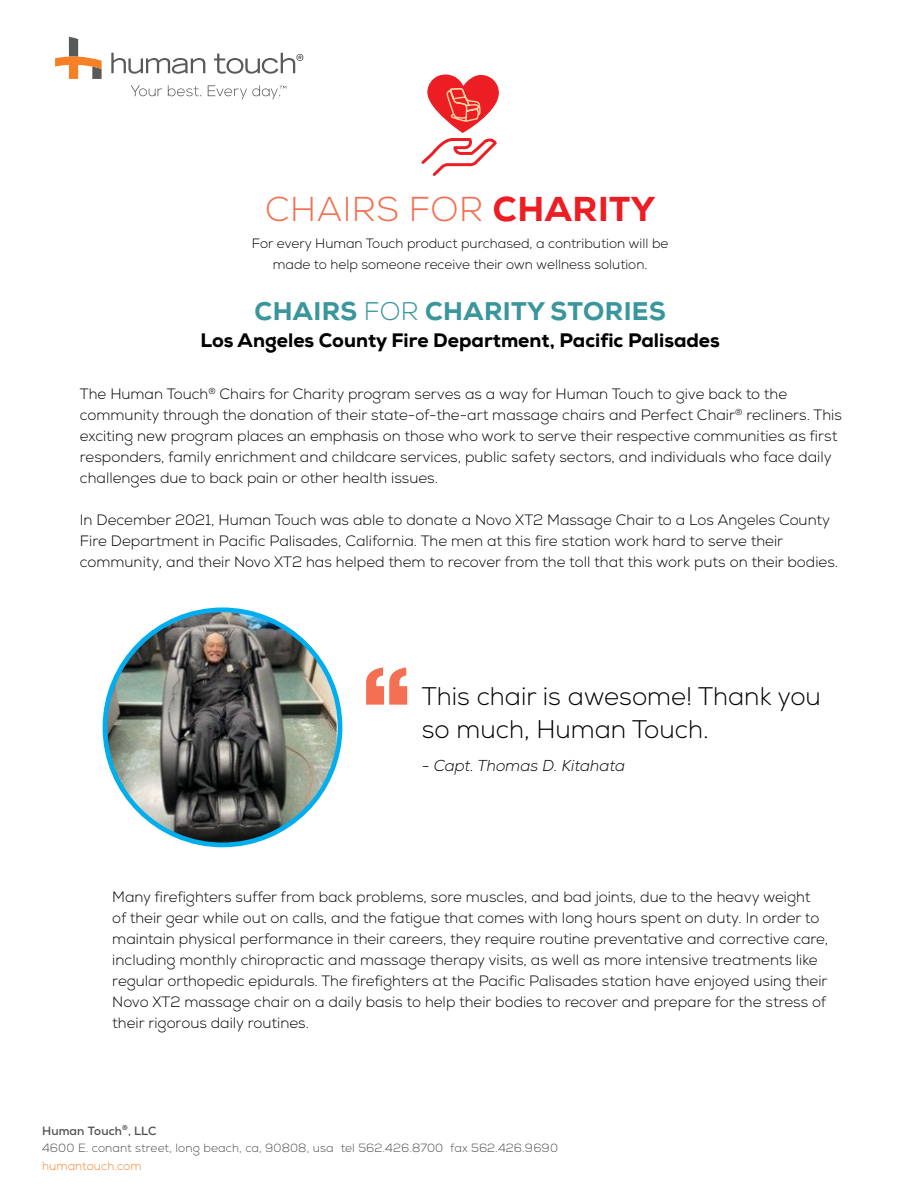
<style>
.page{position:relative;width:918px;height:1188px;background:#fff}
.page>*{position:absolute;margin:0;border:0;box-sizing:border-box;transform-origin:0 0}
.t1{font:300 34.5px "Nexa";letter-spacing:.015em;color:#f37052}
.t2{font:300 25.5px/33px "Nexa";color:#000}
.t3{font:800 25.5px "Nexa";letter-spacing:.015em;color:#3a969c}
.t4{font:800 19.5px "Nexa";color:#000}
.t5{font:italic 300 15.75px "Nexa";color:#000}
.t6{font:300 15px/21px "Nexa";color:#000}
.t7{font:300 13.5px/21px "Nexa";color:#000;text-align:center}
.t8{font:300 11.85px/16.8px "Nexa";letter-spacing:.01em;color:#4d4d4f}
.t9{font:300 11.85px "Nexa";letter-spacing:.005em;color:#f58025}
.s1{font-weight:800;color:#ed1d24}
.s2{font-weight:300}
.s3{font-weight:700}
</style>
<div class="page">
<svg style="left:421px;top:74px;width:78px;height:102px"></svg>
<svg style="left:366px;top:667px;width:41px;height:38px"></svg>
<img style="left:105px;top:613px;width:232px;height:232px">
<div style="left:103px;top:607px;width:239px;height:240px;border:5px solid #00aeef;border-radius:50%"></div>
<svg style="left:131px;top:85px;width:31px;height:11px"></svg>
<svg style="left:168px;top:85px;width:33px;height:12px"></svg>
<svg style="left:111px;top:53px;width:94px;height:21px"></svg>
<svg style="left:55px;top:37px;width:47px;height:42px"></svg>
<svg style="left:214px;top:53px;width:89px;height:21px"></svg>
<svg style="left:208px;top:85px;width:78px;height:14px"></svg>
<h1 class="t1" style="left:265px;top:189px;width:392px">CHAIRS FOR <span class="s1">CHARITY</span></h1>
<p class="t7" style="left:252px;top:233px;width:418px">For every Human Touch product purchased, a contribution will be made to help someone receive their own wellness solution.</p>
<h2 class="t3" style="left:255px;top:295px;width:413px">CHAIRS <span class="s2">FOR</span> CHARITY STORIES</h2>
<h3 class="t4" style="left:200px;top:328px;width:521px">Los Angeles County Fire Department, Pacific Palisades</h3>
<p class="t6" style="left:80px;top:384px;width:764px">The Human Touch<sup>®</sup> Chairs for Charity program serves as a way for Human Touch to give back to the community through the donation of their state-of-the-art massage chairs and Perfect Chair<sup>®</sup> recliners. This exciting new program places an emphasis on those who work to serve their respective communities as first responders, family enrichment and childcare services, public safety sectors, and individuals who face daily challenges due to back pain or other health issues.</p>
<p class="t6" style="left:80px;top:510px;width:760px">In December 2021, Human Touch was able to donate a Novo XT2 Massage Chair to a Los Angeles County<br>Fire Department in Pacific Palisades, California. The men at this fire station work hard to serve their community, and their Novo XT2 has helped them to recover from the toll that this work puts on their bodies.</p>
<h2 class="t2" style="left:422px;top:680px;width:401px">This chair is awesome! Thank you so much, Human Touch.</h2>
<p class="t5" style="left:422px;top:756px;width:205px">- Capt. Thomas D. Kitahata</p>
<p class="t6" style="left:112px;top:886px;width:718px">Many firefighters suffer from back problems, sore muscles, and bad joints, due to the heavy weight<br>of their gear while out on calls, and the fatigue that comes with long hours spent on duty. In order to maintain physical performance in their careers, they require routine preventative and corrective care, including monthly chiropractic and massage therapy visits, as well as more intensive treatments like regular orthopedic epidurals. The firefighters at the Pacific Palisades station have enjoyed using their Novo XT2 massage chair on a daily basis to help their bodies to recover and prepare for the stress of their rigorous daily routines.</p>
<p class="t8" style="left:42px;top:1123px;width:517px"><span class="s3">Human Touch</span><sup>®</sup><span class="s3">, LLC<br></span>4600 E. conant street, long beach, ca, 90808, usa tel 562.426.8700 fax 562.426.9690</p>
<p class="t9" style="left:42px;top:1159px;width:101px">humantouch.com</p>
</div>
